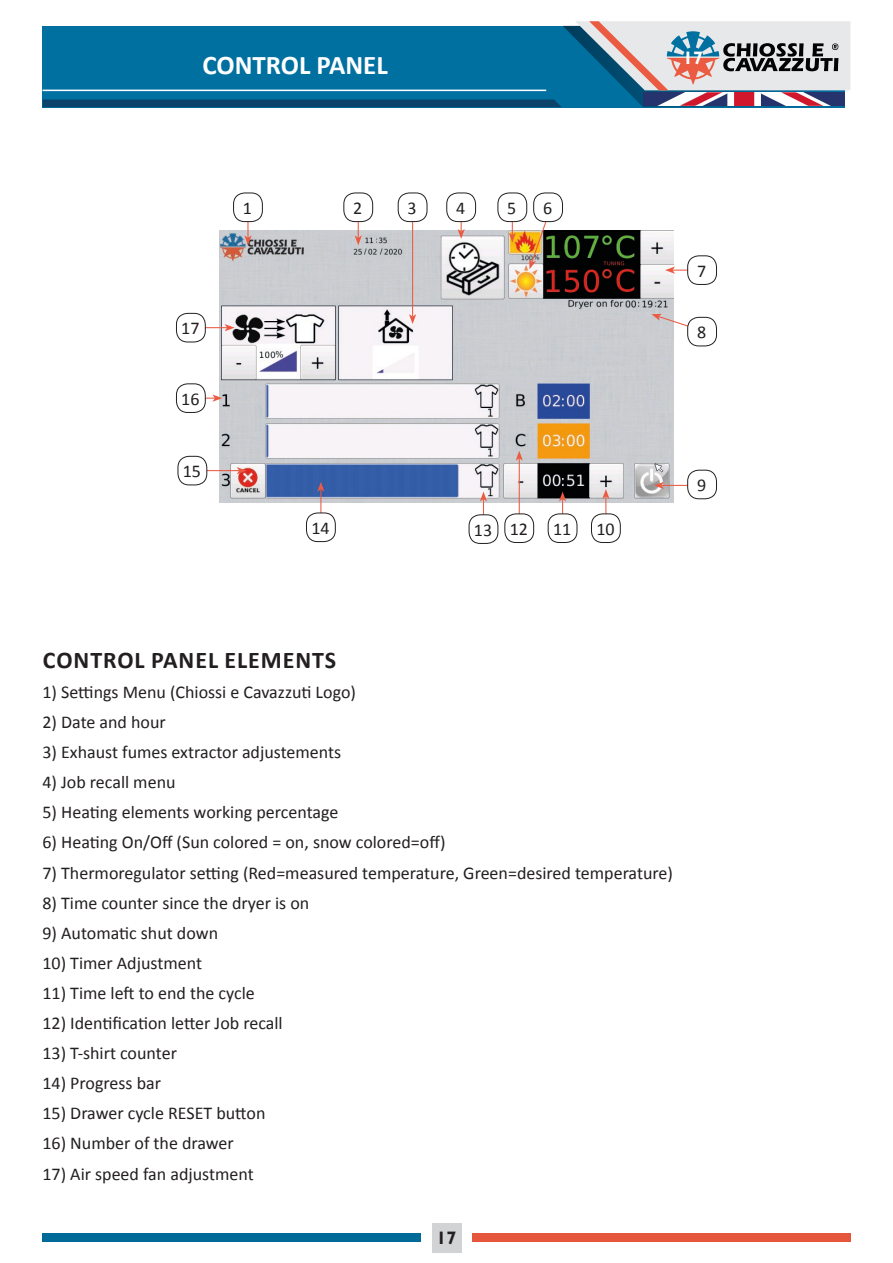
<style>
.page{position:relative;width:893px;height:1263px;background:#fff}
.page>*{position:absolute;margin:0;border:0;box-sizing:border-box;transform-origin:0 0}
.t1{font:700 27px "Calibri";color:#fff}
.t2{font:700 24px "Calibri";letter-spacing:.04em;color:#231f20}
.t3{font:18px "Calibri";color:#231f20}
.t4{font:700 18px "Gill Sans";color:#231f20}
.t5{font:700 18px "Gill Sans";color:#fff}
</style>
<div class="page">
<div style="left:43px;top:1233px;width:378px;height:9px;background:#006a99"></div>
<div style="left:472px;top:1233px;width:378px;height:9px;background:#e6563d"></div>
<div style="left:432px;top:1223px;width:29px;height:29px;background:#d1d3d5"></div>
<svg style="left:43px;top:21px;width:807px;height:86px;background:#4287a9"></svg>
<div style="left:727px;top:92px;width:34px;height:14px;background:#fff"></div>
<div style="left:734px;top:92px;width:20px;height:14px;background:#d0172c"></div>
<hr style="left:643px;top:92px;width:202px;height:1px;background:#d0172c">
<img style="left:220px;top:231px;width:453px;height:272px">
<svg style="left:244px;top:222px;width:8px;height:23px"></svg>
<svg style="left:355px;top:222px;width:7px;height:23px"></svg>
<hr style="left:412px;top:210px;width:1px;height:106px;background:#eb5b42">
<svg style="left:409px;top:314px;width:7px;height:10px"></svg>
<svg style="left:458px;top:222px;width:7px;height:17px"></svg>
<svg style="left:665px;top:266px;width:22px;height:8px"></svg>
<svg style="left:651px;top:314px;width:44px;height:16px"></svg>
<hr style="left:661px;top:485px;width:50px;height:1px;background:#eb5b42">
<svg style="left:654px;top:482px;width:10px;height:7px"></svg>
<svg style="left:602px;top:489px;width:7px;height:24px"></svg>
<svg style="left:317px;top:482px;width:7px;height:30px"></svg>
<hr style="left:203px;top:470px;width:36px;height:1px;background:#eb5b42">
<svg style="left:237px;top:467px;width:10px;height:7px"></svg>
<svg style="left:206px;top:394px;width:16px;height:8px"></svg>
<svg style="left:206px;top:324px;width:29px;height:7px"></svg>
<div style="left:176px;top:313px;width:30px;height:29px;border:1px solid #231f20;border-radius:11px"></div>
<div style="left:178px;top:456px;width:29px;height:29px;background:#fff;border-radius:11px"></div>
<div style="left:177px;top:456px;width:30px;height:29px;border:1px solid #231f20;border-radius:11px"></div>
<div style="left:176px;top:383px;width:30px;height:30px;border:1px solid #231f20;border-radius:11px"></div>
<div style="left:233px;top:192px;width:30px;height:30px;border:1px solid #231f20;border-radius:11px"></div>
<div style="left:343px;top:192px;width:30px;height:30px;border:1px solid #231f20;border-radius:11px"></div>
<div style="left:446px;top:192px;width:30px;height:30px;border:1px solid #231f20;border-radius:11px"></div>
<div style="left:398px;top:193px;width:29px;height:29px;background:#fff;border-radius:11px"></div>
<div style="left:398px;top:192px;width:29px;height:30px;border:1px solid #231f20;border-radius:11px"></div>
<div style="left:688px;top:317px;width:28px;height:29px;background:#fff;border-radius:11px"></div>
<div style="left:687px;top:317px;width:30px;height:29px;border:1px solid #231f20;border-radius:11px"></div>
<div style="left:687px;top:255px;width:30px;height:30px;border:1px solid #231f20;border-radius:11px"></div>
<div style="left:688px;top:470px;width:28px;height:29px;background:#fff;border-radius:11px"></div>
<div style="left:687px;top:470px;width:30px;height:29px;border:1px solid #231f20;border-radius:11px"></div>
<div style="left:306px;top:512px;width:30px;height:30px;border:1px solid #231f20;border-radius:11px"></div>
<svg style="left:509px;top:222px;width:7px;height:21px"></svg>
<svg style="left:529px;top:216px;width:20px;height:53px"></svg>
<div style="left:497px;top:192px;width:30px;height:30px;border:1px solid #231f20;border-radius:11px"></div>
<div style="left:534px;top:193px;width:28px;height:29px;background:#fff;border-radius:11px"></div>
<div style="left:533px;top:192px;width:30px;height:30px;border:1px solid #231f20;border-radius:11px"></div>
<div style="left:591px;top:513px;width:30px;height:30px;border:1px solid #231f20;border-radius:11px"></div>
<svg style="left:559px;top:492px;width:7px;height:21px"></svg>
<hr style="left:519px;top:458px;width:1px;height:63px;background:#eb5b42">
<svg style="left:516px;top:451px;width:7px;height:10px"></svg>
<div style="left:505px;top:514px;width:29px;height:28px;background:#fff;border-radius:11px"></div>
<div style="left:504px;top:513px;width:30px;height:30px;border:1px solid #231f20;border-radius:11px"></div>
<div style="left:548px;top:513px;width:29px;height:30px;border:1px solid #231f20;border-radius:11px"></div>
<hr style="left:483px;top:499px;width:1px;height:34px;background:#eb5b42">
<svg style="left:480px;top:492px;width:7px;height:9px"></svg>
<div style="left:469px;top:515px;width:29px;height:28px;background:#fff;border-radius:11px"></div>
<div style="left:469px;top:514px;width:29px;height:30px;border:1px solid #231f20;border-radius:11px"></div>
<h1 class="t1" style="left:202px;top:48px;width:187px">CONTROL PANEL</h1>
<p class="t5" style="left:683px;top:47px;width:21px">17</p>
<p class="t3" style="left:181px;top:317px;width:20px">17</p>
<p class="t3" style="left:181px;top:388px;width:20px">16</p>
<p class="t3" style="left:183px;top:460px;width:20px">15</p>
<p class="t3" style="left:243px;top:197px;width:11px">1</p>
<p class="t3" style="left:353px;top:197px;width:11px">2</p>
<p class="t3" style="left:408px;top:197px;width:11px">3</p>
<p class="t3" style="left:456px;top:197px;width:11px">4</p>
<p class="t3" style="left:507px;top:197px;width:11px">5</p>
<p class="t3" style="left:543px;top:197px;width:11px">6</p>
<p class="t3" style="left:311px;top:517px;width:20px">14</p>
<p class="t3" style="left:474px;top:518px;width:56px">13 12</p>
<p class="t3" style="left:553px;top:518px;width:20px">11</p>
<p class="t3" style="left:596px;top:518px;width:20px">10</p>
<p class="t3" style="left:697px;top:260px;width:11px">7</p>
<p class="t3" style="left:697px;top:321px;width:11px">8</p>
<p class="t3" style="left:697px;top:474px;width:11px">9</p>
<h2 class="t2" style="left:43px;top:644px;width:295px">CONTROL PANEL ELEMENTS</h2>
<p class="t3" style="left:43px;top:681px;width:315px">1) Settings Menu (Chiossi e Cavazzuti Logo)</p>
<p class="t3" style="left:43px;top:711px;width:125px">2) Date and hour</p>
<p class="t3" style="left:43px;top:741px;width:300px">3) Exhaust fumes extractor adjustements</p>
<p class="t3" style="left:43px;top:771px;width:135px">4) Job recall menu</p>
<p class="t3" style="left:43px;top:801px;width:297px">5) Heating elements working percentage</p>
<p class="t3" style="left:43px;top:831px;width:405px">6) Heating On/Off (Sun colored = on, snow colored=off)</p>
<p class="t3" style="left:43px;top:861px;width:632px">7) Thermoregulator setting (Red=measured temperature, Green=desired temperature)</p>
<p class="t3" style="left:43px;top:891px;width:268px">8) Time counter since the dryer is on</p>
<p class="t3" style="left:43px;top:921px;width:177px">9) Automatic shut down</p>
<p class="t3" style="left:43px;top:951px;width:161px">10) Timer Adjustment</p>
<p class="t3" style="left:43px;top:982px;width:214px">11) Time left to end the cycle</p>
<p class="t3" style="left:43px;top:1012px;width:242px">12) Identification letter Job recall</p>
<p class="t3" style="left:43px;top:1042px;width:136px">13) T-shirt counter</p>
<p class="t3" style="left:43px;top:1072px;width:120px">14) Progress bar</p>
<p class="t3" style="left:43px;top:1102px;width:224px">15) Drawer cycle RESET button</p>
<p class="t3" style="left:43px;top:1132px;width:193px">16) Number of the drawer</p>
<p class="t3" style="left:43px;top:1162px;width:213px">17) Air speed fan adjustment</p>
<p class="t4" style="left:437px;top:1227px;width:21px">17</p>
</div>
